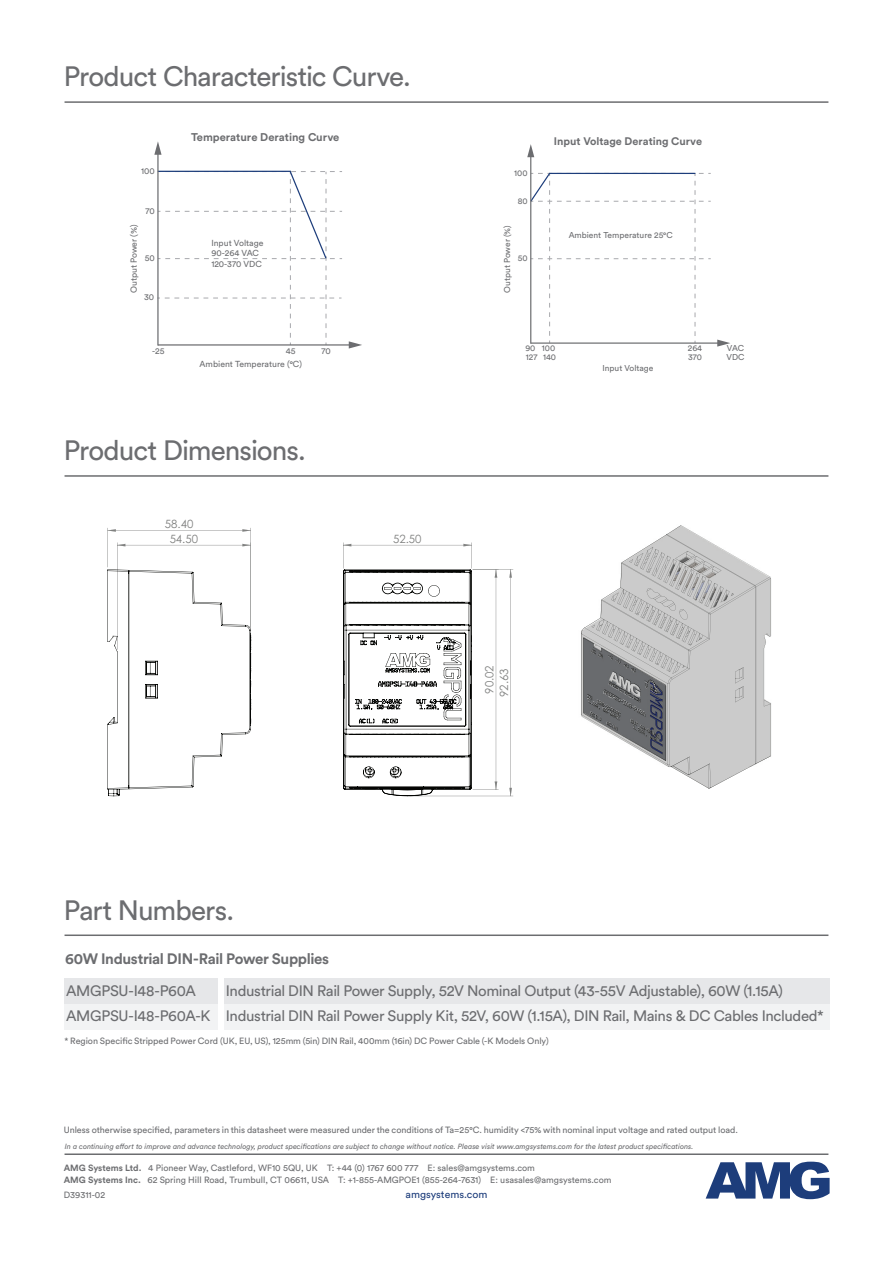
<style>
.page{position:relative;width:893px;height:1263px;background:#fff}
.page>*{position:absolute;margin:0;border:0;box-sizing:border-box;transform-origin:0 0}
.Paragraph_Basic{font:27.75px "Circular Std";letter-spacing:-.035em;color:#6c6d70}
.Paragraph_Basic-2{font:15px "Circular Std";letter-spacing:-.025em;color:#6c6d70}
.Paragraph_Basic-3{font:700 15px "Circular Std";letter-spacing:-.025em;color:#6c6d70}
.t1{font:11.4px/14.7px "Century Gothic";color:#808180}
.t2{font:700 11.1px "Circular Std";color:#6c6d70}
.t3{font:700 10.95px "Circular Std";color:#6c6d70}
.t4{font:10.5px "Circular Std";color:#1d3d7b}
.Paragraph_Basic-4{font:9px "Circular Std";letter-spacing:-.005em;color:#6c6d70}
.t5{font:8.7px/10.4px "Circular Std";color:#6c6d70}
.t6{font:8.4px "Circular Std";color:#6c6d70}
.t7{font:italic 7.5px "Circular Std";color:#6c6d70}
.s1{font-weight:700}
</style>
<div class="page">
<hr style="left:65px;top:1153px;width:763px;height:2px;background:#6c6d70">
<hr style="left:65px;top:101px;width:763px;height:2px;background:#6c6d70">
<svg style="left:343px;top:542px;width:170px;height:254px"></svg>
<svg style="left:108px;top:528px;width:143px;height:268px"></svg>
<svg style="left:581px;top:525px;width:190px;height:264px;fill:#cbcbcb"></svg>
<hr style="left:158px;top:344px;width:193px;height:2px;background:#6c6d70">
<svg style="left:349px;top:341px;width:13px;height:8px"></svg>
<svg style="left:159px;top:170px;width:183px;height:175px"></svg>
<hr style="left:158px;top:171px;width:133px;height:1px;background:#1d3d7b">
<hr style="left:157px;top:152px;width:2px;height:194px;background:#6c6d70">
<svg style="left:154px;top:141px;width:8px;height:14px"></svg>
<hr style="left:531px;top:342px;width:189px;height:2px;background:#6c6d70">
<svg style="left:717px;top:340px;width:13px;height:7px"></svg>
<svg style="left:531px;top:171px;width:180px;height:172px"></svg>
<hr style="left:530px;top:155px;width:1px;height:189px;background:#6c6d70">
<svg style="left:527px;top:144px;width:7px;height:13px"></svg>
<hr style="left:65px;top:475px;width:763px;height:2px;background:#6c6d70">
<svg style="left:706px;top:1161px;width:123px;height:38px"></svg>
<div style="left:65px;top:978px;width:153px;height:26px;background:#e6e7e9"></div>
<div style="left:224px;top:978px;width:606px;height:26px;background:#e6e7e9"></div>
<hr style="left:65px;top:934px;width:763px;height:2px;background:#6c6d70">
<div style="left:65px;top:1004px;width:153px;height:26px;background:#f2f3f4"></div>
<div style="left:224px;top:1004px;width:606px;height:26px;background:#f2f3f4"></div>
<p class="Paragraph_Basic" style="left:64px;top:60px;width:348px">Product Characteristic Curve.</p>
<p class="t5" style="left:141px;top:166px;width:15px">100</p>
<p class="t5" style="left:146px;top:205px;width:11px">70</p>
<p class="t5" style="left:129px;top:293px;width:70px;rotate:-90deg">Output Power (%)</p>
<p class="t5" style="left:145px;top:253px;width:12px">50</p>
<p class="t5" style="left:144px;top:292px;width:12px">30</p>
<p class="t2" style="left:191px;top:130px;width:150px">Temperature Derating Curve</p>
<p class="t5" style="left:211px;top:237px;width:54px">Input Voltage<br>90-264 VAC<br>120-370 VDC</p>
<p class="t5" style="left:152px;top:345px;width:14px">-25</p>
<p class="t5" style="left:321px;top:345px;width:11px">70</p>
<p class="t5" style="left:200px;top:359px;width:104px">Ambient Temperature (°C)</p>
<p class="t5" style="left:286px;top:345px;width:11px">45</p>
<p class="Paragraph_Basic" style="left:64px;top:433px;width:244px">Product Dimensions.</p>
<p class="t1" style="left:165px;top:516px;width:30px">58.40</p>
<p class="t1" style="left:170px;top:531px;width:30px">54.50</p>
<p class="t1" style="left:393px;top:531px;width:30px">52.50</p>
<p class="t6" style="left:514px;top:168px;width:15px">100</p>
<p class="t6" style="left:518px;top:196px;width:11px">80</p>
<p class="t6" style="left:502px;top:293px;width:69px;rotate:-90deg">Output Power (%)</p>
<p class="t6" style="left:518px;top:253px;width:11px">50</p>
<p class="t3" style="left:554px;top:134px;width:150px">Input Voltage Derating Curve</p>
<p class="t6" style="left:569px;top:230px;width:106px">Ambient Temperature 25°C</p>
<p class="t6" style="left:727px;top:343px;width:19px">VAC</p>
<p class="t6" style="left:525px;top:343px;width:31px">90 100</p>
<p class="t6" style="left:688px;top:343px;width:16px">264</p>
<p class="t6" style="left:602px;top:363px;width:53px">Input Voltage</p>
<p class="t6" style="left:526px;top:352px;width:32px">127 140</p>
<p class="t6" style="left:688px;top:352px;width:15px">370</p>
<p class="t6" style="left:726px;top:352px;width:20px">VDC</p>
<p class="t1" style="left:482px;top:697px;width:33px;rotate:-90deg">90.02<br>92.63</p>
<p class="Paragraph_Basic" style="left:64px;top:894px;width:172px">Part Numbers.</p>
<p class="Paragraph_Basic-3" style="left:65px;top:949px;width:265px">60W Industrial DIN-Rail Power Supplies</p>
<p class="Paragraph_Basic-2" style="left:66px;top:981px;width:131px">AMGPSU-I48-P60A</p>
<p class="Paragraph_Basic-2" style="left:226px;top:981px;width:559px">Industrial DIN Rail Power Supply, 52V Nominal Output (43-55V Adjustable), 60W (1.15A)</p>
<p class="Paragraph_Basic-2" style="left:66px;top:1007px;width:146px">AMGPSU-I48-P60A-K</p>
<p class="Paragraph_Basic-2" style="left:226px;top:1007px;width:600px">Industrial DIN Rail Power Supply Kit, 52V, 60W (1.15A), DIN Rail, Mains &amp; DC Cables Included*</p>
<p class="Paragraph_Basic-4" style="left:65px;top:1035px;width:486px">* Region Specific Stripped Power Cord (UK, EU, US), 125mm (5in) DIN Rail, 400mm (16in) DC Power Cable (-K Models Only)</p>
<p class="Paragraph_Basic-4" style="left:64px;top:1124px;width:676px">Unless otherwise specified, parameters in this datasheet were measured under the conditions of Ta=25°C. humidity &lt;75% with nominal input voltage and rated output load.</p>
<p class="t7" style="left:65px;top:1142px;width:630px">In a continuing effort to improve and advance technology, product specifications are subject to change without notice. Please visit www.amgsystems.com for the latest product specifications.</p>
<p class="Paragraph_Basic-4" style="left:64px;top:1163px;width:473px"><span class="s1">AMG Systems Ltd.</span> 4 Pioneer Way, Castleford, WF10 5QU, UK T: +44 (0) 1767 600 777 E: sales@amgsystems.com</p>
<p class="Paragraph_Basic-4" style="left:64px;top:1175px;width:549px"><span class="s1">AMG Systems Inc.</span> 62 Spring Hill Road, Trumbull, CT 06611, USA T: +1-855-AMGPOE1 (855-264-7631) E: usasales@amgsystems.com</p>
<p class="Paragraph_Basic-4" style="left:64px;top:1189px;width:43px">D39311-02</p>
<p class="t4" style="left:406px;top:1188px;width:83px">amgsystems.com</p>
</div>
